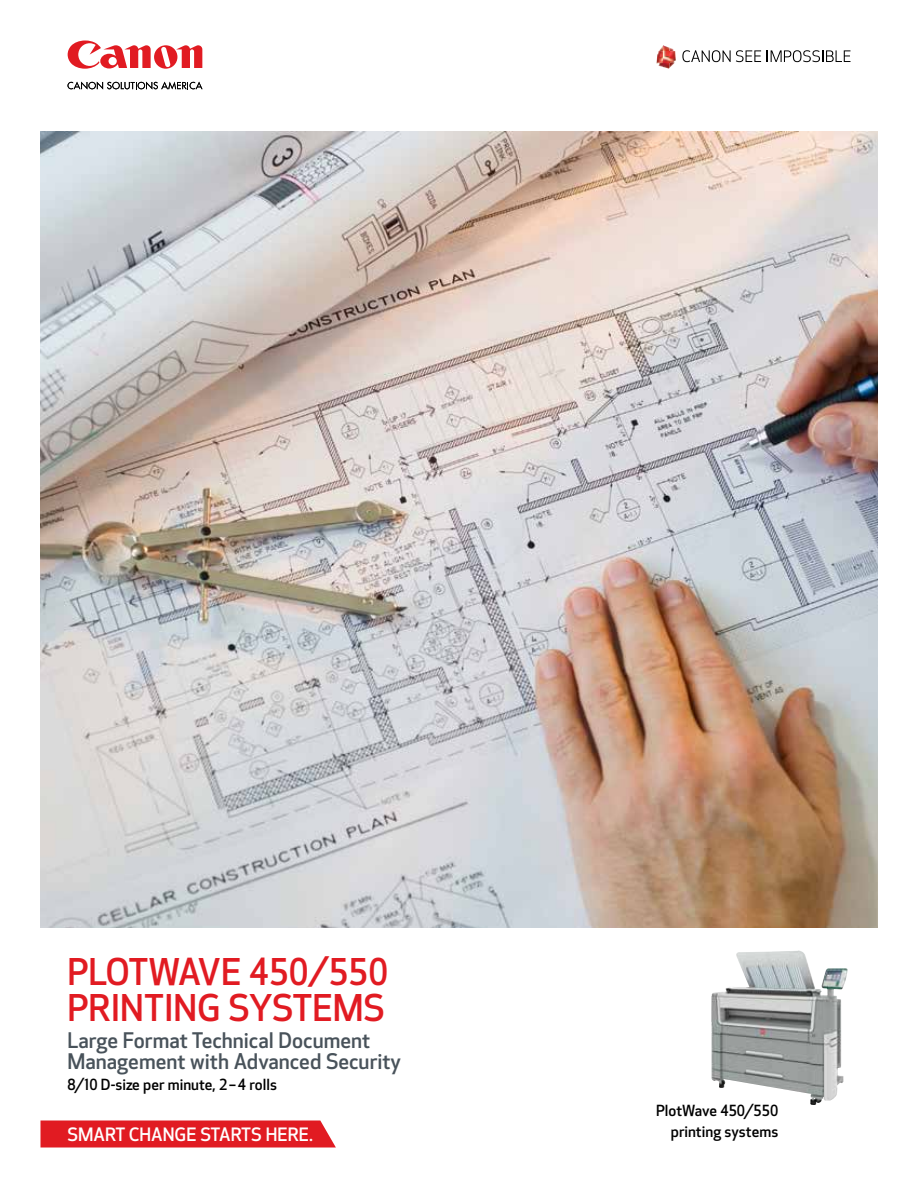
<style>
.page{position:relative;width:918px;height:1188px;background:#fff}
.page>*{position:absolute;margin:0;border:0;box-sizing:border-box;transform-origin:0 0}
.t1{font:500 36px/36px "Optic Sans 301";color:#e11b22}
.t2{font:500 21px/21px "Optic Sans 301";color:#48525a}
.t3{font:500 18px "Optic Sans 301";color:#fff}
.t4{font:500 15px/21px "Optic Sans 301";color:#000;text-align:right}
</style>
<div class="page">
<img style="left:711px;top:951px;width:137px;height:154px">
<img style="left:40px;top:131px;width:838px;height:797px">
<svg style="left:657px;top:45px;width:19px;height:24px"></svg>
<svg style="left:682px;top:50px;width:79px;height:12px"></svg>
<svg style="left:767px;top:50px;width:83px;height:12px"></svg>
<svg style="left:68px;top:82px;width:134px;height:7px"></svg>
<svg style="left:68px;top:41px;width:134px;height:28px"></svg>
<svg style="left:40px;top:1120px;width:296px;height:28px;background:#e2292f"></svg>
<h1 class="t1" style="left:68px;top:955px;width:322px">PLOTWAVE 450/550<br>PRINTING SYSTEMS</h1>
<h2 class="t2" style="left:68px;top:1031px;width:335px">Large Format Technical Document<br>Management with Advanced Security</h2>
<p class="t4" style="left:68px;top:1075px;width:211px">8/10 D-size per minute, 2 – 4 rolls</p>
<p class="t3" style="left:68px;top:1124px;width:247px">SMART CHANGE STARTS HERE.</p>
<p class="t4" style="left:656px;top:1100px;width:124px">PlotWave 450/550 printing systems</p>
</div>
